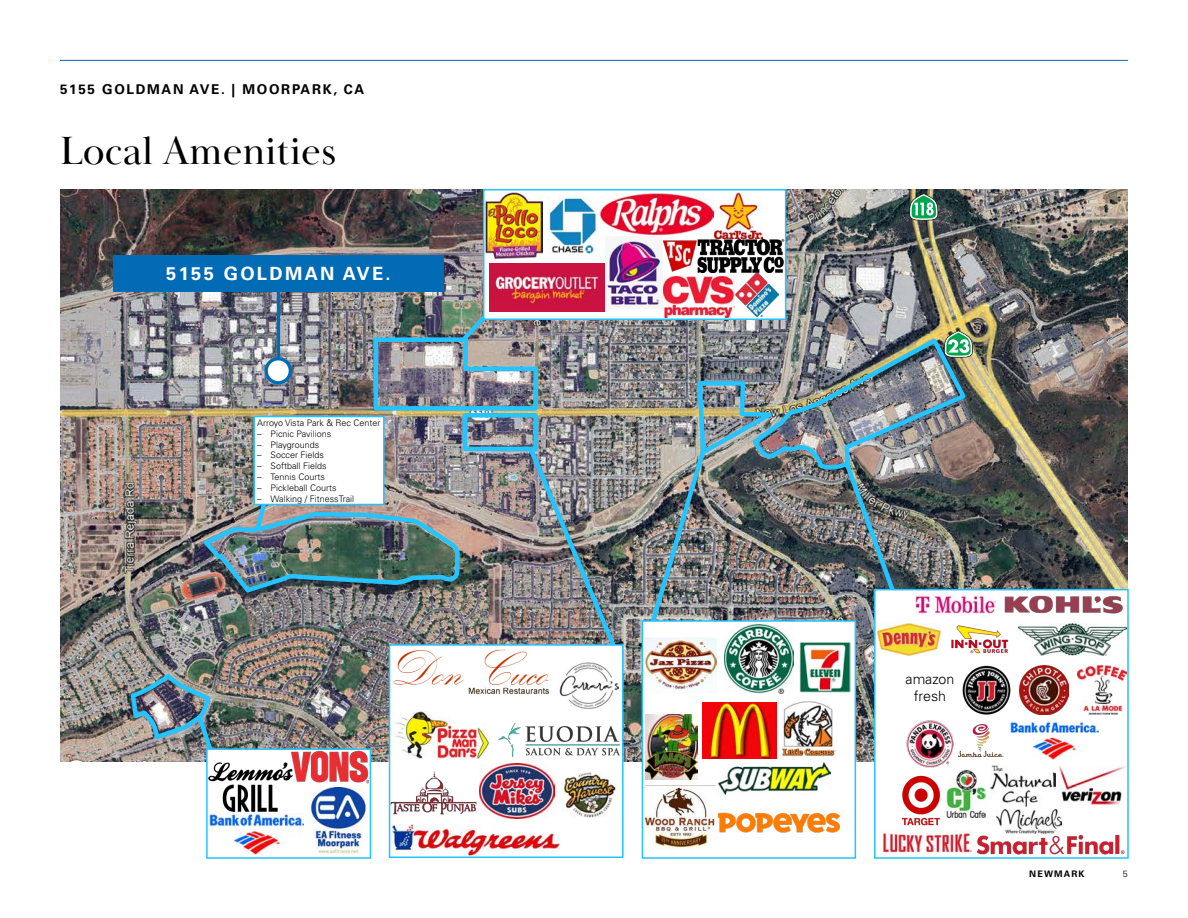
<style>
.page{position:relative;width:1188px;height:918px;background:#fff}
.page>*{position:absolute;margin:0;border:0;box-sizing:border-box;transform-origin:0 0}
.Head_27_29{font:40.5px "Baskerville Display PT";color:#000}
.Head_6_10_CAPS_Ctr{font:700 18.3px "Univers LT Pro 65";letter-spacing:.125em;color:#fff}
.Footnote{font:300 14.25px "Univers LT Pro 45";color:#000}
.t1{font:700 13.5px "Univers LT Pro 65";letter-spacing:.125em;color:#000}
.Footnote-2{font:300 9px "Univers LT Pro 45";color:#000}
.t2{font:700 9px "Univers LT Pro 65";letter-spacing:.125em;color:#000}
</style>
<div class="page">
<img style="left:60px;top:189px;width:1068px;height:573px">
<img style="left:62px;top:758px;width:144px;height:4px">
<svg style="left:266px;top:359px;width:24px;height:24px"></svg>
<div style="left:264px;top:357px;width:28px;height:27px;border:3px solid #026bb6;border-radius:50%"></div>
<hr style="left:277px;top:287px;width:3px;height:73px;background:#026bb6">
<div style="left:113px;top:256px;width:331px;height:36px;background:#026bb6"></div>
<div style="left:463px;top:413px;width:75px;height:38px;border:4px solid #23c4ff"></div>
<div style="left:874px;top:589px;width:255px;height:270px;background:#fff;border:2px solid #23c4ff"></div>
<img style="left:901px;top:775px;width:40px;height:51px">
<img style="left:976px;top:835px;width:149px;height:20px">
<img style="left:1010px;top:722px;width:88px;height:38px">
<img style="left:1059px;top:766px;width:67px;height:38px">
<img style="left:946px;top:770px;width:40px;height:48px">
<img style="left:951px;top:628px;width:58px;height:26px">
<img style="left:1020px;top:665px;width:49px;height:49px">
<img style="left:958px;top:725px;width:45px;height:32px">
<img style="left:907px;top:721px;width:47px;height:47px">
<img style="left:1004px;top:595px;width:119px;height:19px">
<img style="left:1018px;top:623px;width:108px;height:33px">
<img style="left:962px;top:665px;width:49px;height:49px">
<img style="left:1078px;top:665px;width:48px;height:49px">
<img style="left:974px;top:594px;width:22px;height:20px">
<img style="left:877px;top:629px;width:64px;height:27px">
<img style="left:996px;top:809px;width:65px;height:24px">
<img style="left:990px;top:765px;width:65px;height:41px">
<div style="left:642px;top:620px;width:214px;height:239px;background:#fff;border:2px solid #23c4ff"></div>
<img style="left:645px;top:637px;width:72px;height:53px">
<img style="left:725px;top:629px;width:69px;height:65px">
<img style="left:781px;top:701px;width:55px;height:56px">
<img style="left:702px;top:703px;width:74px;height:55px">
<img style="left:718px;top:762px;width:112px;height:33px">
<img style="left:646px;top:715px;width:51px;height:64px">
<img style="left:799px;top:642px;width:52px;height:51px">
<img style="left:718px;top:812px;width:122px;height:21px">
<img style="left:645px;top:785px;width:70px;height:65px">
<img style="left:525px;top:444px;width:95px;height:200px">
<div style="left:389px;top:644px;width:235px;height:214px;background:#fff;border:2px solid #23c4ff"></div>
<img style="left:498px;top:723px;width:124px;height:35px">
<img style="left:563px;top:772px;width:55px;height:46px">
<img style="left:389px;top:647px;width:160px;height:51px">
<img style="left:560px;top:662px;width:59px;height:47px">
<img style="left:395px;top:711px;width:94px;height:48px">
<img style="left:388px;top:768px;width:92px;height:50px">
<img style="left:392px;top:824px;width:168px;height:32px">
<img style="left:480px;top:764px;width:75px;height:54px">
<img style="left:199px;top:496px;width:263px;height:99px">
<div style="left:254px;top:417px;width:130px;height:87px;background:#fff"></div>
<div style="left:253px;top:416px;width:132px;height:89px;border:2px solid #23c4ff"></div>
<img style="left:371px;top:305px;width:169px;height:108px">
<div style="left:483px;top:189px;width:303px;height:131px;background:#fff;border:2px solid #23c4ff"></div>
<img style="left:486px;top:193px;width:57px;height:66px">
<img style="left:715px;top:193px;width:48px;height:45px">
<img style="left:735px;top:273px;width:44px;height:43px">
<img style="left:600px;top:193px;width:113px;height:42px">
<img style="left:663px;top:277px;width:72px;height:41px">
<img style="left:489px;top:263px;width:116px;height:49px">
<img style="left:663px;top:240px;width:122px;height:32px">
<img style="left:606px;top:236px;width:57px;height:71px">
<img style="left:547px;top:196px;width:50px;height:58px">
<img style="left:128px;top:670px;width:89px;height:89px">
<div style="left:206px;top:748px;width:165px;height:111px;background:#fff;border:2px solid #23c4ff"></div>
<img style="left:288px;top:750px;width:81px;height:36px">
<img style="left:209px;top:813px;width:95px;height:41px">
<img style="left:206px;top:761px;width:88px;height:52px">
<img style="left:310px;top:787px;width:57px;height:67px">
<svg style="left:909px;top:193px;width:30px;height:28px"></svg>
<img style="left:647px;top:330px;width:327px;height:299px">
<img style="left:882px;top:831px;width:90px;height:23px">
<hr style="left:60px;top:60px;width:1068px;height:1px;background:#026bb6">
<h3 class="t1" style="left:60px;top:80px;width:306px">5155 GOLDMAN AVE. | MOORPARK, CA</h3>
<p class="Head_27_29" style="left:60px;top:126px;width:278px">Local Amenities</p>
<p class="Head_6_10_CAPS_Ctr" style="left:166px;top:261px;width:226px">5155 GOLDMAN AVE.</p>
<p class="Footnote-2" style="left:257px;top:417px;width:125px">Arroyo Vista Park &amp; Rec Center</p>
<p class="Footnote-2" style="left:257px;top:428px;width:76px">– Picnic Pavilions</p>
<p class="Footnote-2" style="left:257px;top:438px;width:64px">– Playgrounds</p>
<p class="Footnote-2" style="left:257px;top:449px;width:69px">– Soccer Fields</p>
<p class="Footnote-2" style="left:257px;top:460px;width:71px">– Softball Fields</p>
<p class="Footnote-2" style="left:257px;top:471px;width:69px">– Tennis Courts</p>
<p class="Footnote-2" style="left:257px;top:482px;width:81px">– Pickleball Courts</p>
<p class="Footnote-2" style="left:257px;top:492px;width:99px">– Walking / FitnessTrail</p>
<p class="Footnote" style="left:906px;top:669px;width:50px">amazon</p>
<p class="Footnote" style="left:914px;top:686px;width:34px">fresh</p>
<p class="t2" style="left:1029px;top:867px;width:57px">NEWMARK</p>
<p class="Footnote-2" style="left:1123px;top:867px;width:7px">5</p>
</div>
